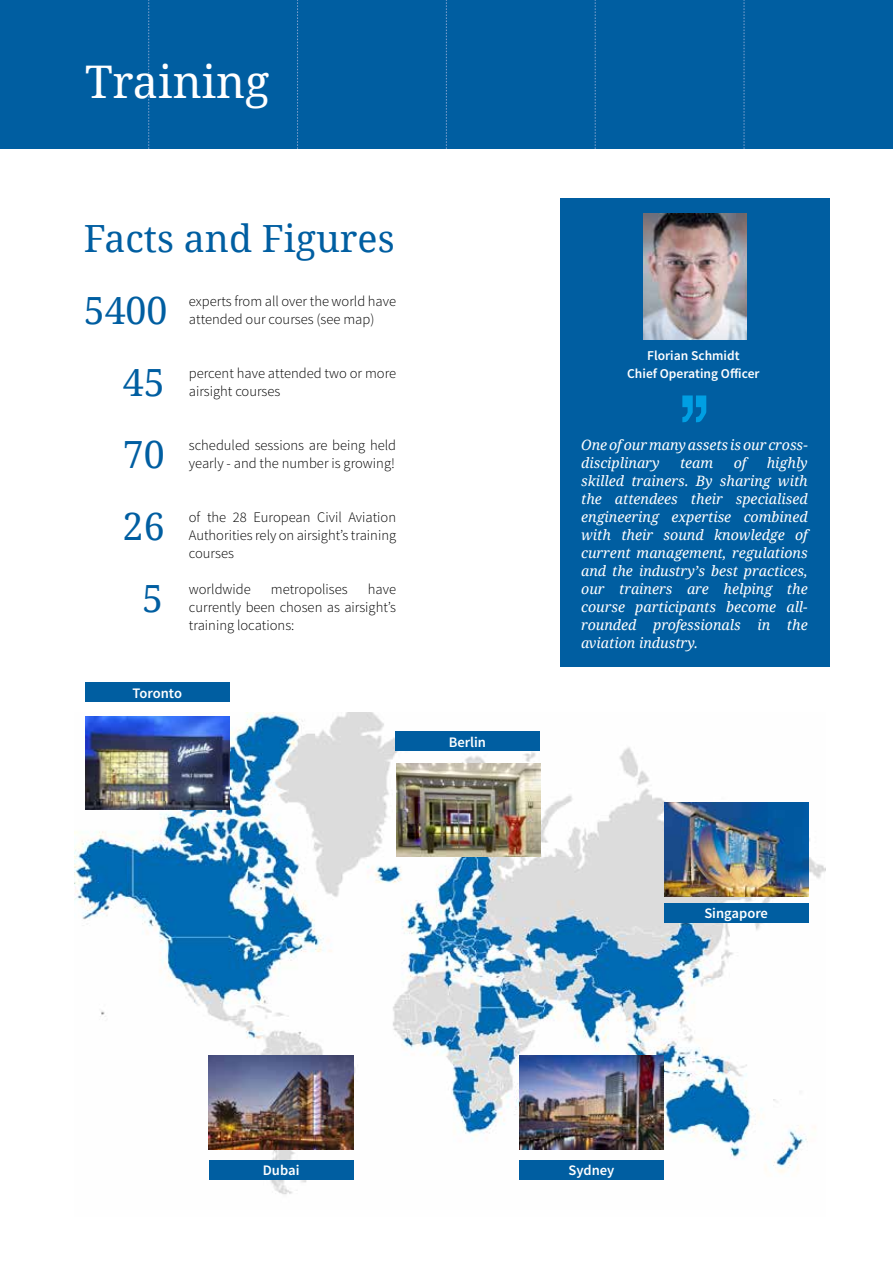
<style>
.page{position:relative;width:893px;height:1263px;background:#fff}
.page>*{position:absolute;margin:0;border:0;box-sizing:border-box;transform-origin:0 0}
.t1{font:45px "Droid Serif";color:#fff}
.t2{font:37.5px/72px "Droid Serif";color:#005ea1;text-align:right}
.t3{font:300 14.55px/18px "Source Sans Pro";color:#000}
.t4{font:600 14.55px "Source Sans Pro";color:#fff}
.t5{font:italic 14.25px/18px "Droid Serif";color:#fff}
.t6{font:600 13.5px/18px "Source Sans Pro";color:#fff;text-align:center}
</style>
<div class="page">
<div style="left:0;top:0;width:893px;height:149px;background:#005ea1"></div>
<svg style="left:148px;top:0;width:1px;height:149px"></svg>
<svg style="left:297px;top:0;width:1px;height:149px"></svg>
<svg style="left:446px;top:0;width:1px;height:149px"></svg>
<svg style="left:595px;top:0;width:1px;height:149px"></svg>
<svg style="left:744px;top:0;width:1px;height:149px"></svg>
<img style="left:75px;top:712px;width:751px;height:483px">
<div style="left:560px;top:198px;width:269px;height:468px;background:#005ea1"></div>
<svg style="left:682px;top:395px;width:24px;height:27px"></svg>
<img style="left:396px;top:763px;width:145px;height:94px">
<div style="left:395px;top:732px;width:145px;height:19px;background:#005ea1"></div>
<img style="left:209px;top:1055px;width:144px;height:94px">
<div style="left:209px;top:1160px;width:144px;height:19px;background:#005ea1"></div>
<img style="left:664px;top:803px;width:144px;height:93px">
<div style="left:664px;top:903px;width:144px;height:19px;background:#005ea1"></div>
<img style="left:519px;top:1055px;width:144px;height:94px">
<div style="left:519px;top:1160px;width:145px;height:19px;background:#005ea1"></div>
<img style="left:85px;top:716px;width:144px;height:94px">
<div style="left:85px;top:683px;width:145px;height:19px;background:#005ea1"></div>
<img style="left:643px;top:213px;width:103px;height:126px">
<h1 class="t1" style="left:85px;top:57px;width:186px">Training</h1>
<h2 class="t2" style="left:84px;top:203px;width:312px">Facts and Figures</h2>
<h2 class="t2" style="left:84px;top:275px;width:85px">5400<br>45<br>70<br>26<br>5</h2>
<p class="t3" style="left:189px;top:292px;width:209px">experts from all over the world have attended our courses (see map)</p>
<p class="t3" style="left:189px;top:364px;width:209px">percent have attended two or more airsight courses</p>
<p class="t3" style="left:189px;top:436px;width:209px">scheduled sessions are being held yearly - and the number is growing!</p>
<p class="t3" style="left:189px;top:508px;width:209px;text-align:justify">of the 28 European Civil Aviation Authorities rely on airsight’s training courses</p>
<p class="t3" style="left:189px;top:580px;width:63px">worldwide</p>
<p class="t3" style="left:271px;top:580px;width:78px">metropolises</p>
<p class="t3" style="left:189px;top:580px;width:209px;text-align:justify;text-indent:179px">have currently been chosen as airsight’s training locations:</p>
<p class="t4" style="left:133px;top:684px;width:51px">Toronto</p>
<p class="t4" style="left:449px;top:733px;width:39px">Berlin</p>
<p class="t6" style="left:627px;top:347px;width:134px">Florian Schmidt<br>Chief Operating Officer</p>
<p class="t5" style="left:581px;top:436px;width:228px">One of our many assets is our cross&shy;disciplinary</p>
<p class="t5" style="left:680px;top:454px;width:35px">team</p>
<p class="t5" style="left:734px;top:454px;width:14px">of</p>
<p class="t5" style="left:581px;top:454px;width:228px;text-align:justify;text-indent:186px">highly skilled trainers. By sharing with the attendees their specialised engineering expertise combined with their sound knowledge of current management, regulations and the industry’s best practices, our trainers are helping the course participants become all&shy;rounded professionals in the aviation industry.</p>
<p class="t4" style="left:704px;top:904px;width:65px">Singapore</p>
<p class="t4" style="left:263px;top:1161px;width:38px">Dubai</p>
<p class="t4" style="left:568px;top:1161px;width:47px">Sydney</p>
</div>
